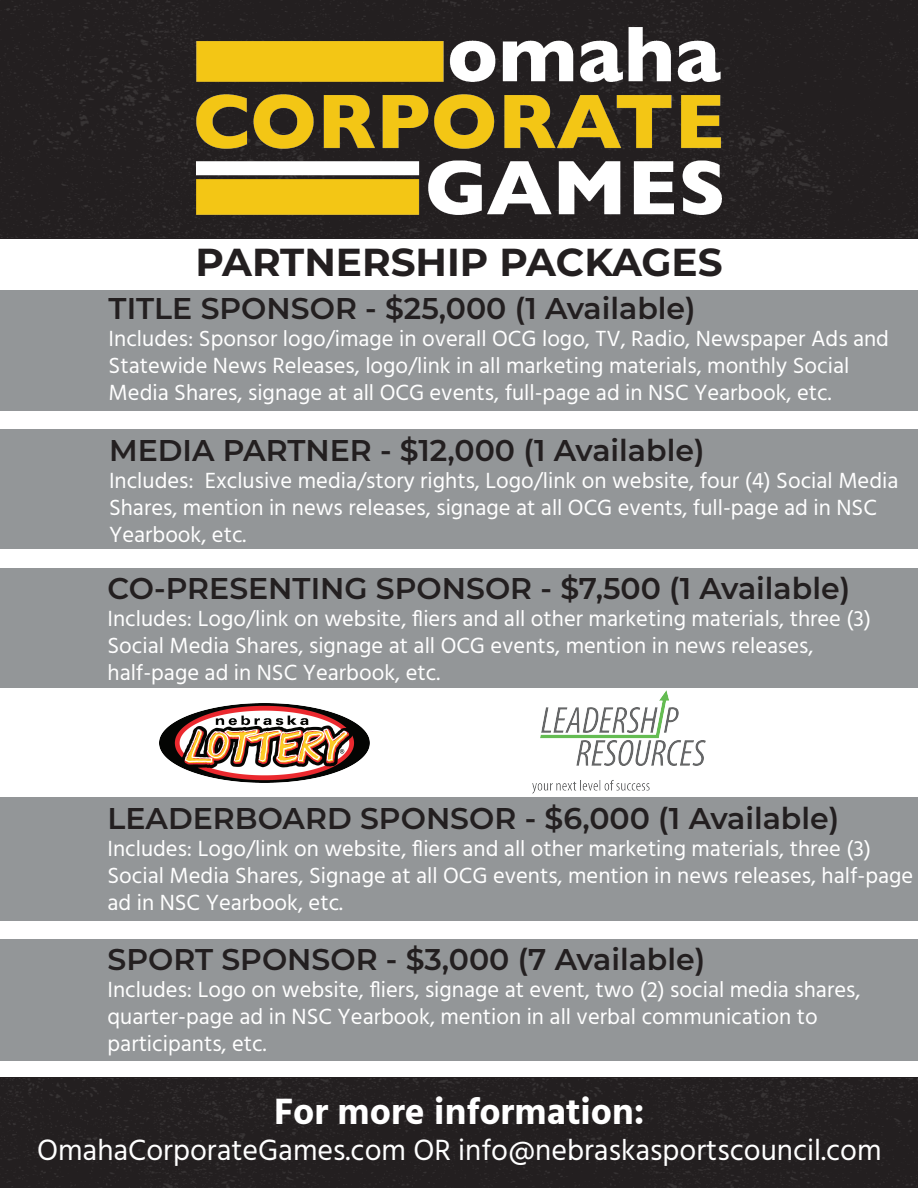
<style>
.page{position:relative;width:918px;height:1188px;background:#fff}
.page>*{position:absolute;margin:0;border:0;box-sizing:border-box;transform-origin:0 0}
.t1{font:700 39px "Montserrat";color:#231f20}
.t2{font:700 37.5px "Hind";color:#fff}
.t3{font:600 30px "Montserrat";color:#231f20}
.t4{font:30px "Hind";color:#fff}
.t5{font:22.5px/27px "Hind";color:#fff}
</style>
<div class="page">
<div style="left:0;top:290px;width:918px;height:121px;background:#939698"></div>
<div style="left:0;top:429px;width:918px;height:120px;background:#939698"></div>
<div style="left:0;top:939px;width:918px;height:122px;background:#939698"></div>
<div style="left:0;top:0;width:918px;height:237px;background:#231f20"></div>
<div style="left:0;top:1078px;width:918px;height:110px;background:#231f20"></div>
<div style="left:0;top:568px;width:918px;height:120px;background:#939698"></div>
<img style="left:196px;top:28px;width:526px;height:187px">
<div style="left:0;top:797px;width:918px;height:123px;background:#939698"></div>
<img style="left:160px;top:704px;width:210px;height:79px">
<img style="left:532px;top:690px;width:174px;height:104px">
<h1 class="t1" style="left:195px;top:234px;width:529px">PARTNERSHIP PACKAGES</h1>
<h3 class="t3" style="left:109px;top:287px;width:589px">TITLE SPONSOR - $25,000 (1 Available)</h3>
<p class="t5" style="left:109px;top:327px;width:782px">Includes: Sponsor logo/image in overall OCG logo, TV, Radio, Newspaper Ads and<br>Statewide News Releases, logo/link in all marketing materials, monthly Social<br>Media Shares, signage at all OCG events, full-page ad in NSC Yearbook, etc.</p>
<h3 class="t3" style="left:109px;top:429px;width:597px">MEDIA PARTNER - $12,000 (1 Available)</h3>
<p class="t5" style="left:109px;top:468px;width:791px">Includes: Exclusive media/story rights, Logo/link on website, four (4) Social Media<br>Shares, mention in news releases, signage at all OCG events, full-page ad in NSC<br>Yearbook, etc.</p>
<h3 class="t3" style="left:108px;top:567px;width:744px">CO-PRESENTING SPONSOR - $7,500 (1 Available)</h3>
<p class="t5" style="left:108px;top:606px;width:765px">Includes: Logo/link on website, fliers and all other marketing materials, three (3)<br>Social Media Shares, signage at all OCG events, mention in news releases, half-page ad in NSC Yearbook, etc.</p>
<h3 class="t3" style="left:108px;top:797px;width:733px">LEADERBOARD SPONSOR - $6,000 (1 Available)</h3>
<p class="t5" style="left:108px;top:836px;width:807px">Includes: Logo/link on website, fliers and all other marketing materials, three (3)<br>Social Media Shares, Signage at all OCG events, mention in news releases, half-page ad in NSC Yearbook, etc.</p>
<h3 class="t3" style="left:108px;top:938px;width:599px">SPORT SPONSOR - $3,000 (7 Available)</h3>
<p class="t5" style="left:108px;top:977px;width:754px">Includes: Logo on website, fliers, signage at event, two (2) social media shares, quarter-page ad in NSC Yearbook, mention in all verbal communication to participants, etc.</p>
<h2 class="t2" style="left:274px;top:1090px;width:372px">For more information:</h2>
<h3 class="t4" style="left:37px;top:1130px;width:846px">OmahaCorporateGames.com OR info@nebraskasportscouncil.com</h3>
</div>
